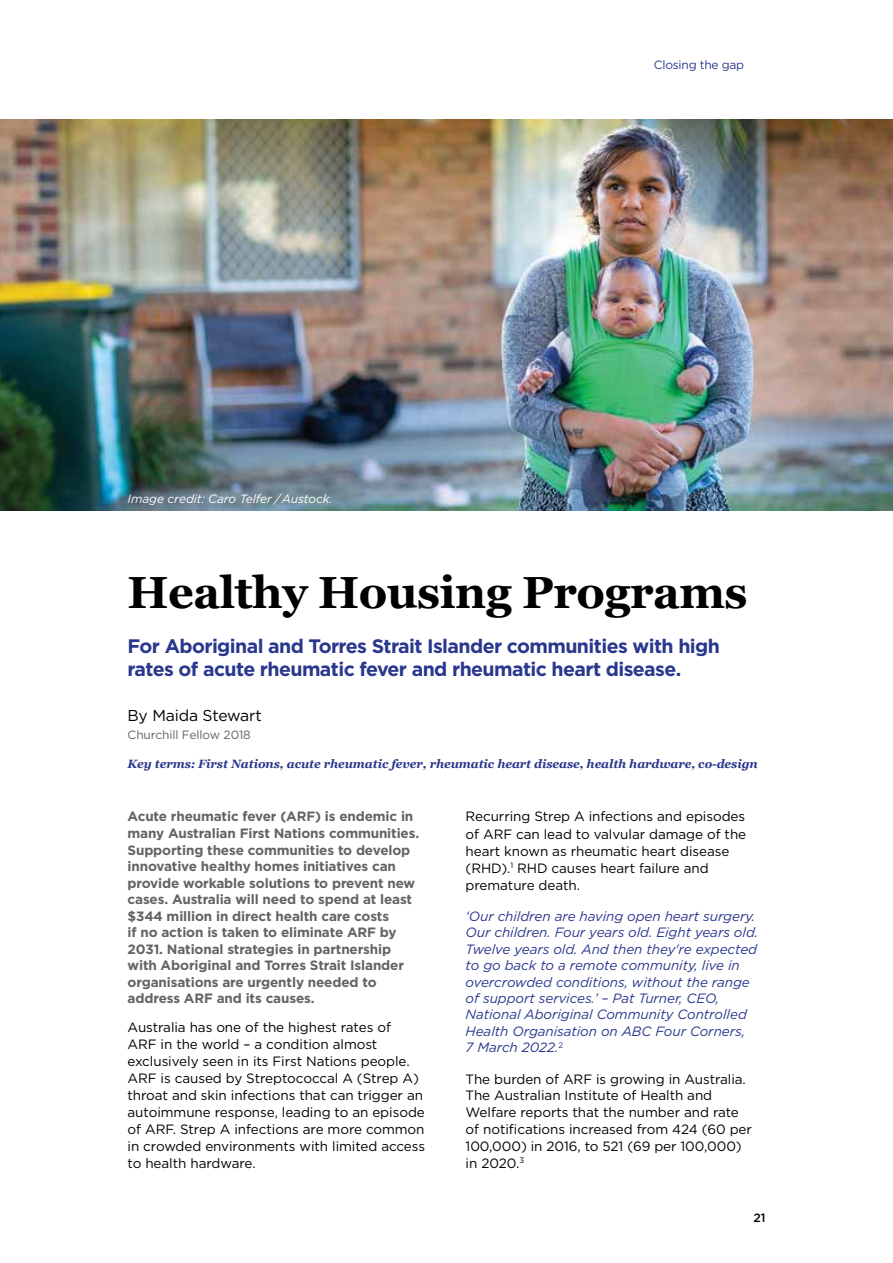
<style>
.page{position:relative;width:893px;height:1263px;background:#fff}
.page>*{position:absolute;margin:0;border:0;box-sizing:border-box;transform-origin:0 0}
.t1{font:700 45px "Georgia";letter-spacing:-.01em;color:#000}
.t2{font:700 19.5px/23.4px "Gotham";letter-spacing:-.03em;color:#29378d}
.t3{font:15.75px "Gotham";letter-spacing:-.01em;color:#000}
.t4{font:13.5px/17px "Gotham";letter-spacing:-.005em;color:#000}
.t5{font:700 13.5px/16.5px "Gotham";letter-spacing:-.01em;color:#616365}
.t6{font:italic 13.5px/16.4px "Gotham";letter-spacing:-.005em;color:#29378d}
.t7{font:italic 700 12px "Georgia";letter-spacing:-.005em;color:#29378d}
.t8{font:italic 12px "Gotham";letter-spacing:-.005em;color:#fff}
.t9{font:12px "Gotham";letter-spacing:-.01em;color:#616365}
.t10{font:12px "Gotham";letter-spacing:-.02em;color:#29378d}
.t11{font:500 12px "Gotham";color:#000}
</style>
<div class="page">
<img style="left:0;top:119px;width:893px;height:391px">
<p class="t8" style="left:128px;top:491px;width:206px">Image credit: Caro Telfer / Austock.</p>
<p class="t10" style="left:654px;top:57px;width:92px">Closing the gap</p>
<h1 class="t1" style="left:128px;top:564px;width:622px">Healthy Housing Programs</h1>
<h2 class="t2" style="left:128px;top:634px;width:594px">For Aboriginal and Torres Strait Islander communities with high rates of acute rheumatic fever and rheumatic heart disease.</h2>
<p class="t3" style="left:128px;top:705px;width:136px">By Maida Stewart</p>
<p class="t9" style="left:128px;top:727px;width:125px">Churchill Fellow 2018</p>
<p class="t7" style="left:128px;top:756px;width:632px">Key terms: First Nations, acute rheumatic fever, rheumatic heart disease, health hardware, co-design</p>
<p class="t5" style="left:128px;top:808px;width:293px">Acute rheumatic fever (ARF) is endemic in many Australian First Nations communities.<br>Supporting these communities to develop innovative healthy homes initiatives can provide workable solutions to prevent new cases. Australia will need to spend at least $344 million in direct health care costs<br>if no action is taken to eliminate ARF by 2031. National strategies in partnership with Aboriginal and Torres Strait Islander organisations are urgently needed to address ARF and its causes.</p>
<p class="t4" style="left:128px;top:1019px;width:299px">Australia has one of the highest rates of<br>ARF in the world – a condition almost exclusively seen in its First Nations people.<br>ARF is caused by Streptococcal A (Strep A) throat and skin infections that can trigger an autoimmune response, leading to an episode of ARF. Strep A infections are more common in crowded environments with limited access to health hardware.</p>
<p class="t4" style="left:466px;top:808px;width:282px">Recurring Strep A infections and episodes of ARF can lead to valvular damage of the heart known as rheumatic heart disease (RHD).<sup>1</sup> RHD causes heart failure and premature death.</p>
<p class="t6" style="left:466px;top:908px;width:294px">‘Our children are having open heart surgery.<br>Our children. Four years old. Eight years old.<br>Twelve years old. And then they're expected to go back to a remote community, live in overcrowded conditions, without the range of support services.’ – Pat Turner, CEO, National Aboriginal Community Controlled Health Organisation on ABC Four Corners,<br>7 March 2022.<sup>2</sup></p>
<p class="t4" style="left:466px;top:1070px;width:288px">The burden of ARF is growing in Australia.<br>The Australian Institute of Health and Welfare reports that the number and rate of notifications increased from 424 (60 per 100,000) in 2016, to 521 (69 per 100,000) in 2020.<sup>3</sup></p>
<p class="t11" style="left:753px;top:1209px;width:14px">21</p>
</div>
